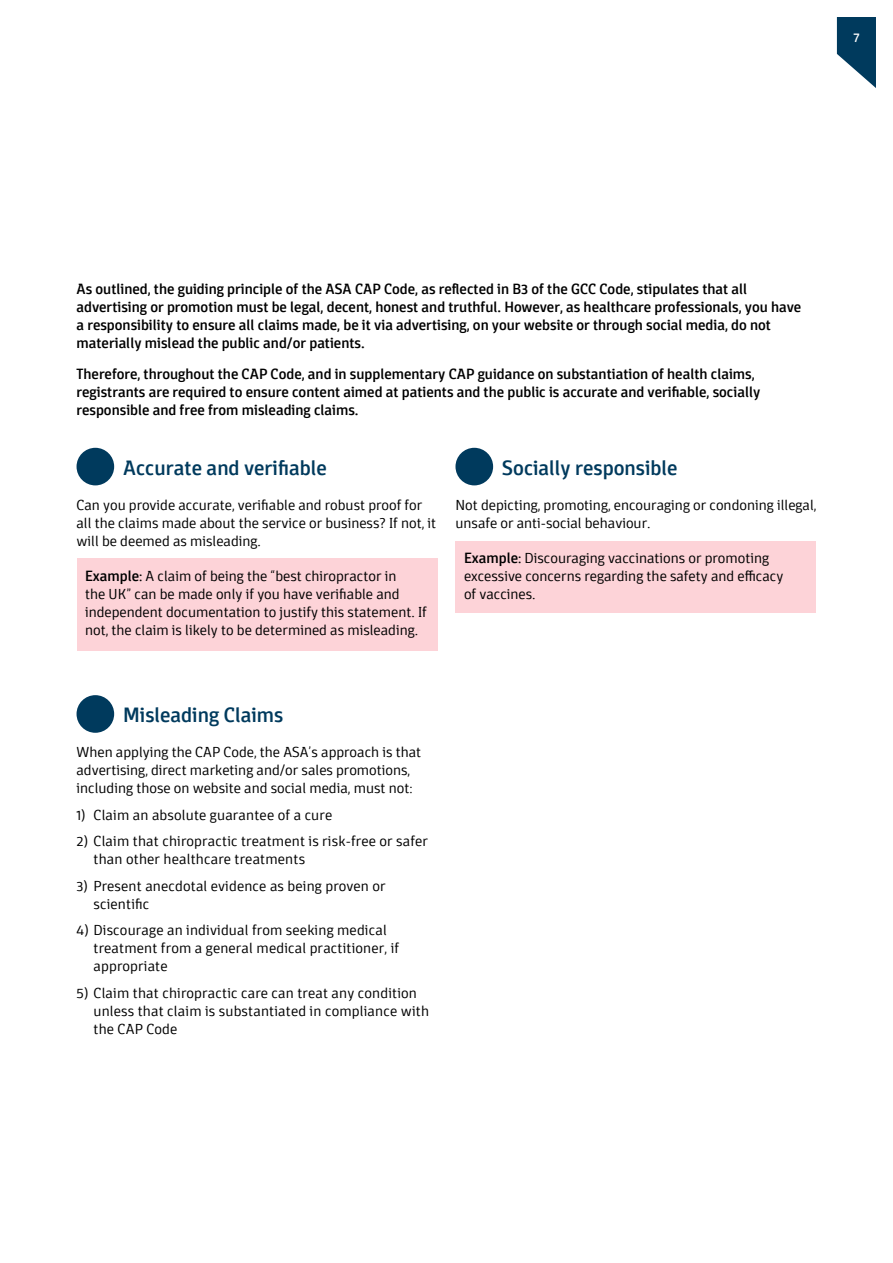
<style>
.page{position:relative;width:893px;height:1263px;background:#fff}
.page>*{position:absolute;margin:0;border:0;box-sizing:border-box;transform-origin:0 0}
.t1{font:500 21px "Domotika";color:#003a5d}
.t2{font:300 15px/18px "Domotika";color:#000}
.t3{font:500 15px/18px "Domotika";color:#000}
.t4{font:13.5px "Domotika";color:#fff}
.s1{font-weight:500}
</style>
<div class="page">
<div style="left:77px;top:558px;width:360px;height:92px;background:#fdd3d8"></div>
<div style="left:455px;top:542px;width:361px;height:71px;background:#fdd3d8"></div>
<svg style="left:837px;top:17px;width:39px;height:71px"></svg>
<div style="left:77px;top:448px;width:37px;height:37px;background:#003a5d;border-radius:50%"></div>
<div style="left:455px;top:448px;width:38px;height:37px;background:#003a5d;border-radius:50%"></div>
<div style="left:77px;top:695px;width:37px;height:38px;background:#003a5d;border-radius:50%"></div>
<p class="t4" style="left:853px;top:29px;width:8px">7</p>
<p class="t3" style="left:77px;top:280px;width:726px">As outlined, the guiding principle of the ASA CAP Code, as reflected in B3 of the GCC Code, stipulates that all advertising or promotion must be legal, decent, honest and truthful. However, as healthcare professionals, you have a responsibility to ensure all claims made, be it via advertising, on your website or through social media, do not materially mislead the public and/or patients.</p>
<p class="t3" style="left:77px;top:365px;width:685px">Therefore, throughout the CAP Code, and in supplementary CAP guidance on substantiation of health claims, registrants are required to ensure content aimed at patients and the public is accurate and verifiable, socially responsible and free from misleading claims.</p>
<h1 class="t1" style="left:123px;top:455px;width:205px">Accurate and verifiable</h1>
<p class="t2" style="left:77px;top:496px;width:361px">Can you provide accurate, verifiable and robust proof for all the claims made about the service or business? If not, it will be deemed as misleading.</p>
<p class="t2" style="left:85px;top:567px;width:343px"><span class="s1">Example:</span> A claim of being the “best chiropractor in<br>the UK” can be made only if you have verifiable and independent documentation to justify this statement. If not, the claim is likely to be determined as misleading.</p>
<h1 class="t1" style="left:502px;top:455px;width:177px">Socially responsible</h1>
<p class="t2" style="left:455px;top:496px;width:362px">Not depicting, promoting, encouraging or condoning illegal, unsafe or anti-social behaviour.</p>
<p class="t2" style="left:464px;top:549px;width:321px"><span class="s1">Example:</span> Discouraging vaccinations or promoting excessive concerns regarding the safety and efficacy of vaccines.</p>
<h1 class="t1" style="left:123px;top:702px;width:162px">Misleading Claims</h1>
<p class="t2" style="left:77px;top:743px;width:346px">When applying the CAP Code, the ASA’s approach is that advertising, direct marketing and/or sales promotions, including those on website and social media, must not:</p>
<p class="t2" style="left:77px;top:806px;width:257px">1) Claim an absolute guarantee of a cure</p>
<p class="t2" style="left:94px;top:832px;width:336px;text-indent:-17px">2) Claim that chiropractic treatment is risk-free or safer than other healthcare treatments</p>
<p class="t2" style="left:94px;top:877px;width:294px;text-indent:-17px">3) Present anecdotal evidence as being proven or scientific</p>
<p class="t2" style="left:94px;top:921px;width:307px;text-indent:-17px">4) Discourage an individual from seeking medical treatment from a general medical practitioner, if appropriate</p>
<p class="t2" style="left:94px;top:984px;width:337px;text-indent:-17px">5) Claim that chiropractic care can treat any condition unless that claim is substantiated in compliance with the CAP Code</p>
</div>
